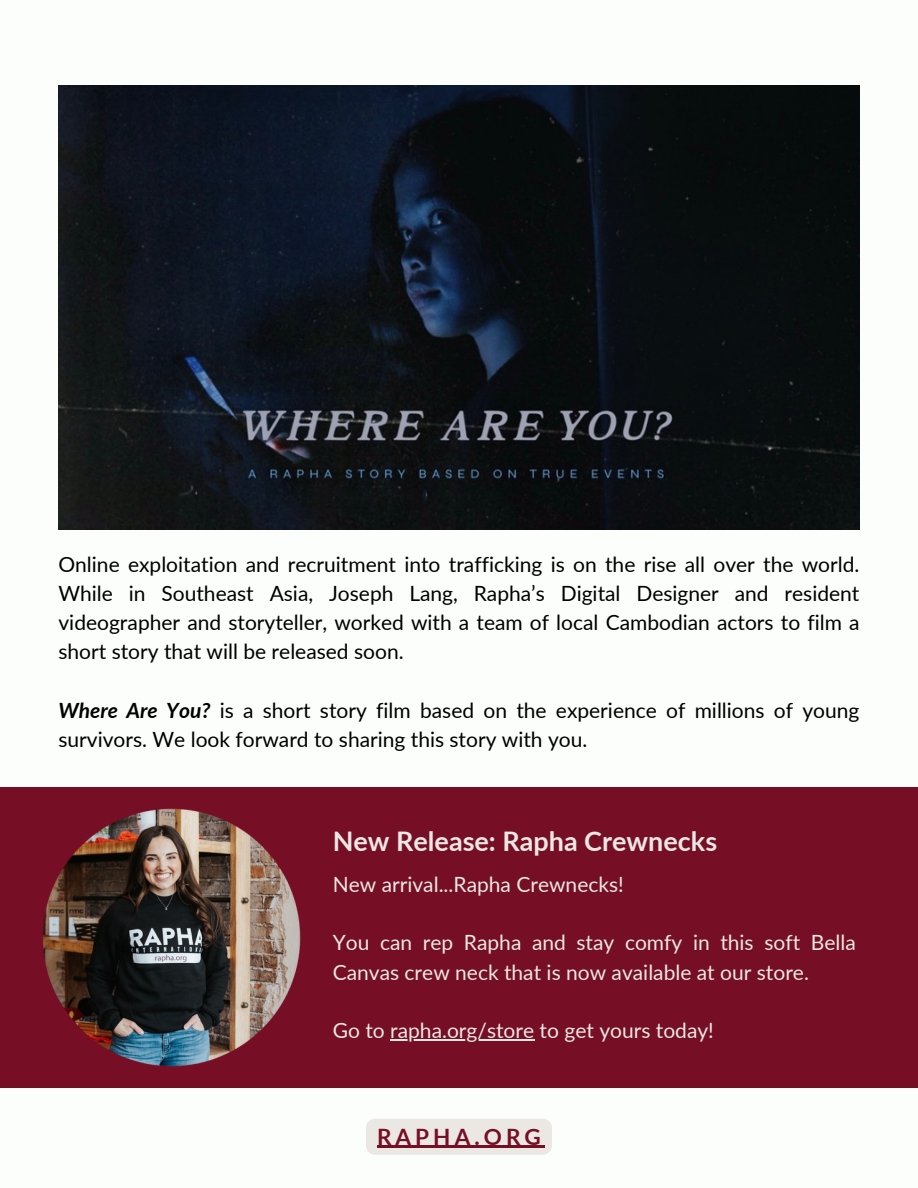
<style>
.page{position:relative;width:918px;height:1188px;background:#fbfefb}
.page>*{position:absolute;margin:0;border:0;box-sizing:border-box;transform-origin:0 0}
.t1{font:700 27px "Lato";color:#ebe7e2}
.t2{font:700 22.5px "Lato";letter-spacing:.18em;color:#760f25}
.t3{font:21px/29.2px "Lato";color:#000;text-align:justify}
.t4{font:21px/29.2px "Lato";color:#ebe7e2}
.s1{font-weight:700;font-style:italic}
</style>
<div class="page">
<img style="left:58px;top:86px;width:801px;height:444px">
<div style="left:0;top:787px;width:918px;height:301px;background:#760f25"></div>
<img style="left:43px;top:808px;width:258px;height:259px">
<hr style="left:390px;top:1039px;width:144px;height:1px;background:#ebe7e2">
<div style="left:366px;top:1119px;width:186px;height:36px;background:#ebe7e2;border-radius:9px"></div>
<hr style="left:377px;top:1146px;width:168px;height:2px;background:#760f25">
<p class="t3" style="left:58px;top:549px;width:803px">Online exploitation and recruitment into trafficking is on the rise all over the world.<br>While in Southeast Asia, Joseph Lang, Rapha’s Digital Designer and resident videographer and storyteller, worked with a team of local Cambodian actors to film a short story that will be released soon.</p>
<p class="t3" style="left:58px;top:695px;width:803px"><span class="s1">Where Are You?</span> is a short story film based on the experience of millions of young survivors. We look forward to sharing this story with you.</p>
<p class="t1" style="left:333px;top:824px;width:386px">New Release: Rapha Crewnecks</p>
<p class="t4" style="left:333px;top:869px;width:293px">New arrival...Rapha Crewnecks!</p>
<p class="t4" style="left:333px;top:928px;width:525px">You can rep Rapha and stay comfy in this soft Bella<br>Canvas crew neck that is now available at our store.</p>
<p class="t4" style="left:333px;top:1015px;width:383px">Go to rapha.org/store to get yours today!</p>
<p class="t2" style="left:377px;top:1122px;width:165px">RAPHA.ORG</p>
</div>
